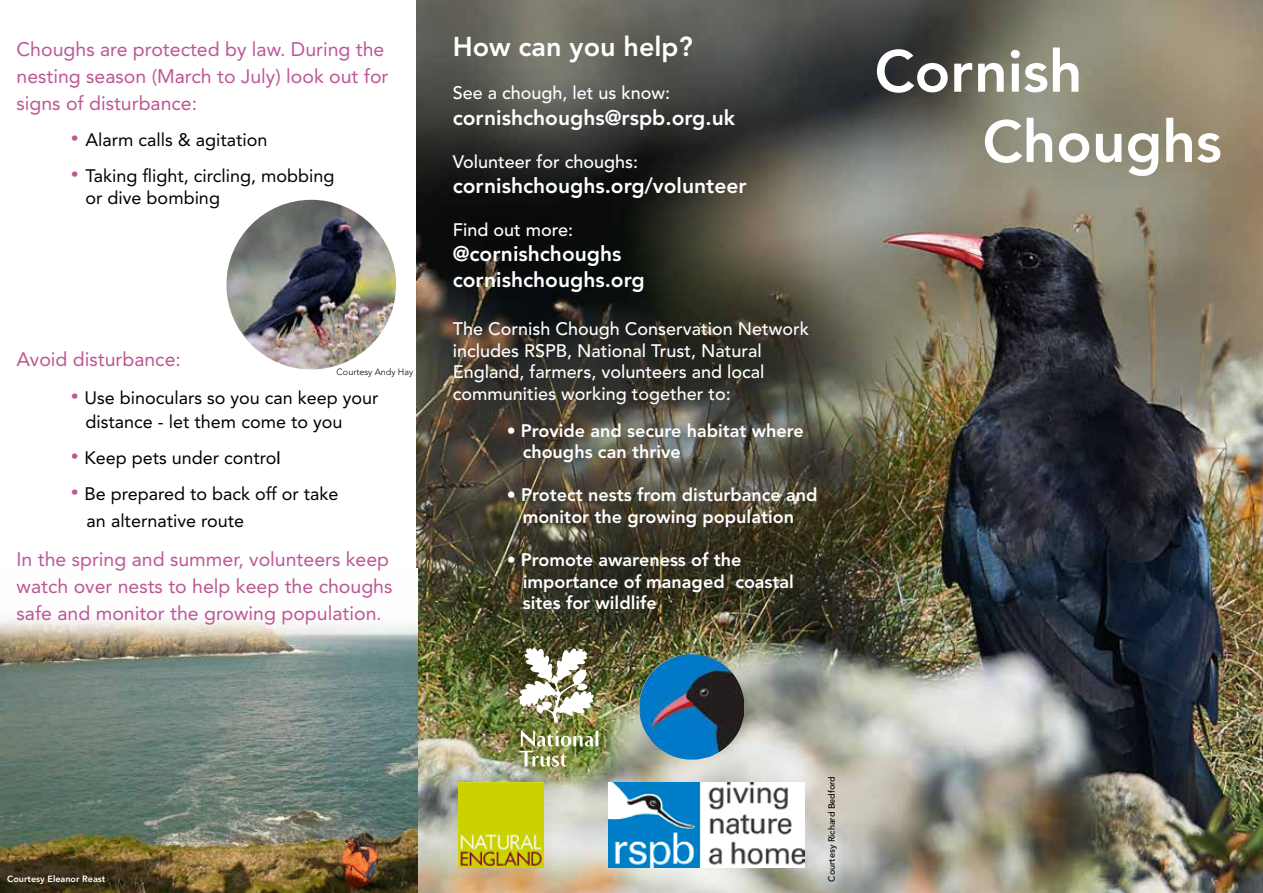
<style>
.page{position:relative;width:1263px;height:893px;background:#fff}
.page>*{position:absolute;margin:0;border:0;box-sizing:border-box;transform-origin:0 0}
.t1{font:800 58.5px/70.2px "Avenir LT";color:#fff}
.t2{font:800 27px "Avenir LT";color:#fff}
.t3{font:800 21px/25.2px "Avenir LT";color:#fff}
.t4{font:19.5px/27px "Avenir LT";color:#bd5694}
.t5{font:500 18px/21.6px "Avenir LT";color:#fff}
.t6{font:18px/22.5px "Avenir LT";color:#000}
.t7{font:800 18px/21.6px "Avenir LT";color:#fff}
.t8{font:500 9px "Avenir LT";color:#000}
.t9{font:800 9px "Avenir LT";color:#fff}
.t10{font:300 9px "Avenir LT";color:#000}
.s1{font-family:"National Trust TT";font-size:28.5px;color:#bd5694}
.s2{font-family:"National Trust TT"}
.s3{font-weight:500}
</style>
<div class="page">
<img style="left:417px;top:0;width:846px;height:893px">
<img style="left:0;top:569px;width:418px;height:324px">
<img style="left:459px;top:782px;width:84px;height:85px">
<img style="left:608px;top:782px;width:197px;height:85px">
<hr style="left:595px;top:730px;width:3px;height:16px;background:#fff">
<img style="left:519px;top:648px;width:75px;height:75px">
<img style="left:519px;top:730px;width:75px;height:37px">
<img style="left:639px;top:654px;width:105px;height:106px">
<img style="left:226px;top:200px;width:170px;height:169px;border-radius:85px">
<p class="t4" style="left:17px;top:36px;width:373px">Choughs are protected by law. During the nesting season (March to July) look out for signs of disturbance:</p>
<p class="t6" style="left:71px;top:129px;width:198px"><span class="s1">•</span> Alarm calls &amp; agitation</p>
<p class="t6" style="left:86px;top:165px;width:250px;text-indent:-15px"><span class="s1">•</span> Taking flight, circling, mobbing or dive bombing</p>
<p class="t4" style="left:17px;top:346px;width:166px">Avoid disturbance:</p>
<p class="t6" style="left:86px;top:385px;width:295px;line-height:24px;text-indent:-15px"><span class="s1">•</span> Use binoculars so you can keep your distance - let them come to you</p>
<p class="t6" style="left:71px;top:446px;width:211px"><span class="s1">•</span> Keep pets under contro<span class="s2">l</span></p>
<p class="t6" style="left:87px;top:480px;width:253px;line-height:27px;text-indent:-16px"><span class="s1">•</span> Be prepared to back off or take an alternative route</p>
<p class="t4" style="left:17px;top:545px;width:377px">In the spring and summer, volunteers keep watch over nests to help keep the choughs safe and monitor the growing population<span class="s2">.</span></p>
<p class="t10" style="left:337px;top:367px;width:78px">Courtesy Andy Hay</p>
<h2 class="t2" style="left:453px;top:31px;width:241px">How can you help?</h2>
<p class="t5" style="left:453px;top:83px;width:219px">See a chough, let us know:</p>
<p class="t3" style="left:453px;top:105px;width:284px">cornishchoughs@rspb.org.uk</p>
<p class="t5" style="left:453px;top:151px;width:187px">Volunteer for choughs:</p>
<p class="t3" style="left:453px;top:173px;width:295px">cornishchoughs.org/volunteer</p>
<p class="t5" style="left:453px;top:220px;width:122px">Find out more:</p>
<p class="t3" style="left:453px;top:242px;width:194px">@cornishchoughs cornishchoughs.org</p>
<p class="t5" style="left:453px;top:319px;width:358px">The Cornish Chough Conservation Network includes RSPB, National Trust, Natural England, farmers, volunteers and local communities working together to:</p>
<p class="t7" style="left:523px;top:420px;width:283px;text-indent:-16px"><span class="s3">•</span> Provide and secure habitat where choughs can thrive</p>
<p class="t7" style="left:507px;top:484px;width:312px;text-align:center">• Protect nests from disturbance and monitor the growing population</p>
<p class="t7" style="left:523px;top:549px;width:273px;text-indent:-16px"><span class="s3">•</span> Promote awareness of the importance of managed coastal sites for wildlife</p>
<h1 class="t1" style="left:982px;top:36px;width:241px;text-indent:-108px">Cornish<br>Choughs</h1>
<p class="t9" style="left:7px;top:873px;width:100px">Courtesy Eleanor Reast</p>
<p class="t8" style="left:826px;top:882px;width:107px;rotate:-90deg">Courtesy Richard Bedford</p>
</div>
